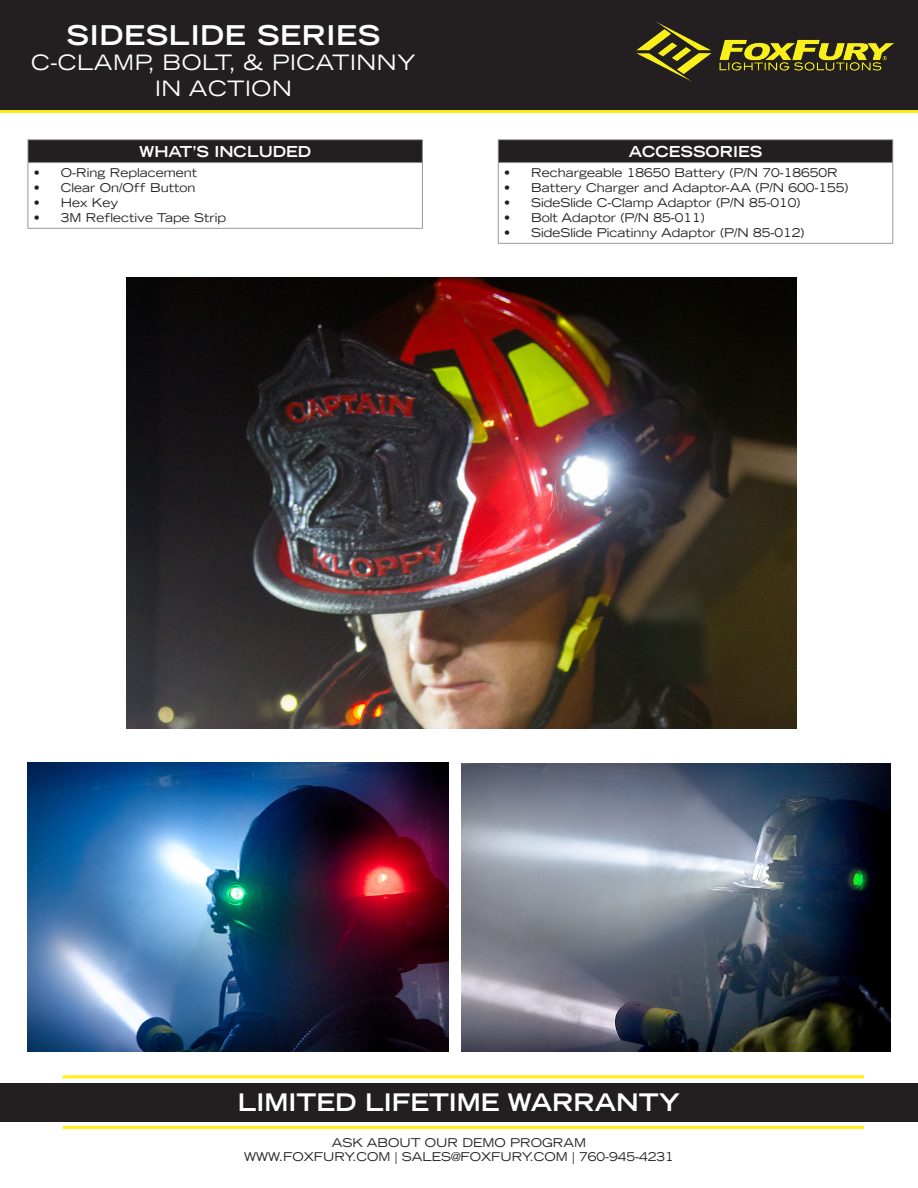
<style>
.page{position:relative;width:918px;height:1188px;background:#fff}
.page>*{position:absolute;margin:0;border:0;box-sizing:border-box;transform-origin:0 0}
.t1{font:700 expanded 27px "Trade Gothic LH";letter-spacing:.025em;color:#fff}
.t2{font:700 expanded 24px "Trade Gothic LH";color:#fff}
.t3{font:expanded 21px "Trade Gothic LH";letter-spacing:.025em;color:#fff}
.t4{font:700 expanded 15px "Trade Gothic LH";color:#fff}
.t5{font:expanded 12px "Trade Gothic LH";color:#231f20}
</style>
<div class="page">
<div style="left:0;top:0;width:918px;height:113px;background:#231f20"></div>
<img style="left:637px;top:22px;width:256px;height:60px">
<hr style="left:63px;top:1126px;width:801px;height:3px;background:#ffef16">
<div style="left:0;top:1083px;width:918px;height:39px;background:#231f20"></div>
<hr style="left:63px;top:1075px;width:801px;height:3px;background:#ffef16">
<div style="left:498px;top:140px;width:395px;height:23px;background:#231f20"></div>
<hr style="left:498px;top:139px;width:395px;height:1px;background:#989999">
<svg style="left:498px;top:140px;width:1px;height:22px"></svg>
<svg style="left:892px;top:140px;width:1px;height:22px"></svg>
<hr style="left:498px;top:162px;width:395px;height:1px;background:#989999">
<hr style="left:498px;top:163px;width:1px;height:80px;background:#989999">
<hr style="left:892px;top:163px;width:1px;height:80px;background:#989999">
<hr style="left:498px;top:243px;width:395px;height:1px;background:#989999">
<img style="left:126px;top:278px;width:670px;height:451px">
<img style="left:28px;top:763px;width:421px;height:288px">
<img style="left:461px;top:763px;width:430px;height:288px">
<div style="left:28px;top:140px;width:394px;height:23px;background:#231f20"></div>
<hr style="left:28px;top:139px;width:395px;height:1px;background:#989999">
<svg style="left:28px;top:140px;width:1px;height:22px"></svg>
<svg style="left:422px;top:140px;width:1px;height:22px"></svg>
<hr style="left:28px;top:162px;width:395px;height:1px;background:#989999">
<hr style="left:28px;top:163px;width:1px;height:65px;background:#989999">
<hr style="left:422px;top:163px;width:1px;height:65px;background:#989999">
<hr style="left:28px;top:228px;width:395px;height:1px;background:#989999">
<p class="t1" style="left:67px;top:18px;width:315px">SIDESLIDE SERIES</p>
<p class="t3" style="left:31px;top:49px;width:386px">C-CLAMP, BOLT, &amp; PICATINNY</p>
<p class="t3" style="left:155px;top:74px;width:138px">IN ACTION</p>
<p class="t4" style="left:139px;top:141px;width:174px">WHAT’S INCLUDED</p>
<p class="t5" style="left:34px;top:165px;width:165px">• O-Ring Replacement</p>
<p class="t5" style="left:34px;top:180px;width:163px">• Clear On/Off Button</p>
<p class="t5" style="left:34px;top:195px;width:86px">• Hex Key</p>
<p class="t5" style="left:34px;top:210px;width:194px">• 3M Reflective Tape Strip</p>
<p class="t4" style="left:629px;top:141px;width:135px">ACCESSORIES</p>
<p class="t5" style="left:504px;top:165px;width:335px">• Rechargeable 18650 Battery (P/N 70-18650R</p>
<p class="t5" style="left:504px;top:180px;width:346px">• Battery Charger and Adaptor-AA (P/N 600-155)</p>
<p class="t5" style="left:504px;top:195px;width:298px">• SideSlide C-Clamp Adaptor (P/N 85-010)</p>
<p class="t5" style="left:504px;top:210px;width:202px">• Bolt Adaptor (P/N 85-011)</p>
<p class="t5" style="left:504px;top:225px;width:302px">• SideSlide Picatinny Adaptor (P/N 85-012)</p>
<p class="t2" style="left:238px;top:1087px;width:444px">LIMITED LIFETIME WARRANTY</p>
<p class="t5" style="left:332px;top:1134px;width:256px">ASK ABOUT OUR DEMO PROGRAM</p>
<p class="t5" style="left:244px;top:1149px;width:431px">WWW.FOXFURY.COM | SALES@FOXFURY.COM | 760-945-4231</p>
</div>
